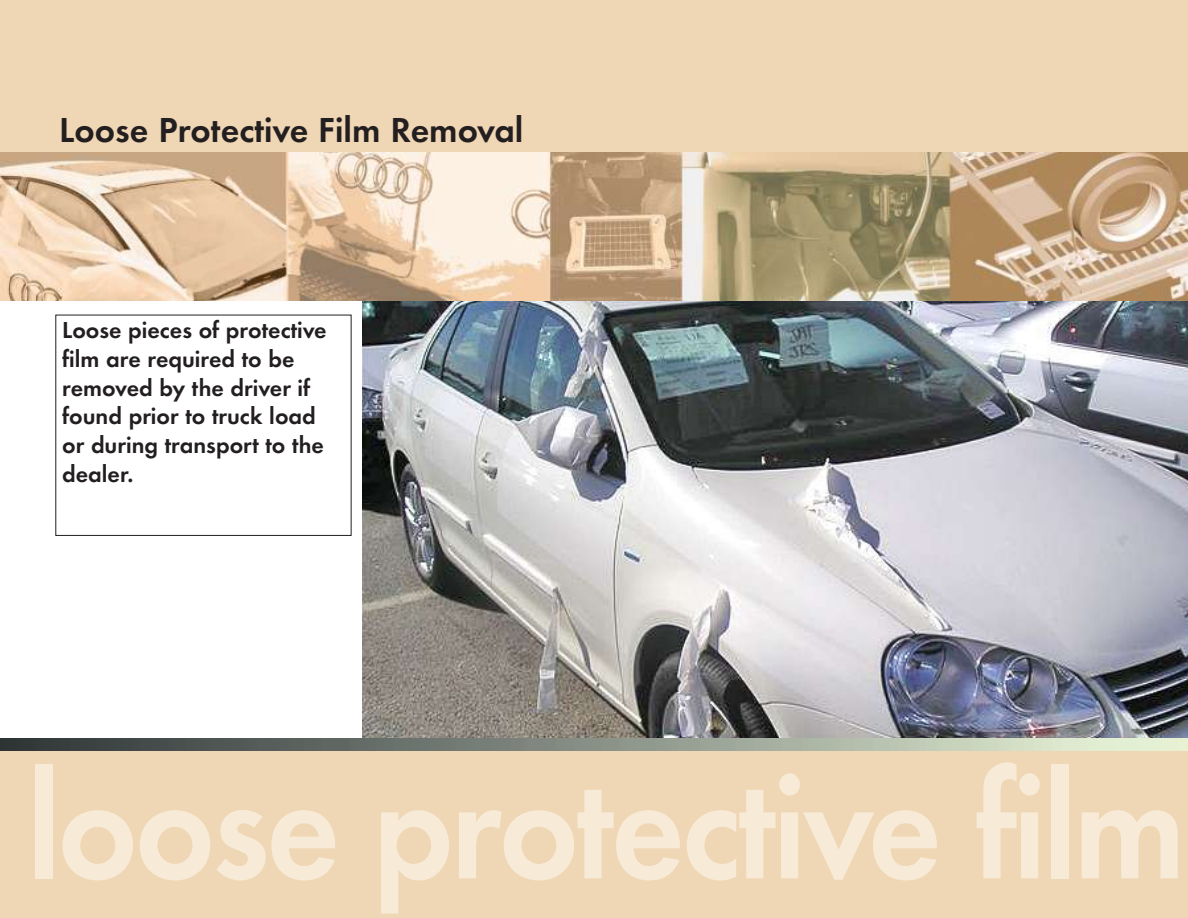
<style>
.page{position:relative;width:1188px;height:918px;background:#fff}
.page>*{position:absolute;margin:0;border:0;box-sizing:border-box;transform-origin:0 0}
.t1{font:600 152.55px "Futura EF";letter-spacing:-.025em;color:#f7ebd8;scale:.93 1}
.t2{font:600 36px "Futura EF";color:#231f20}
.t3{font:600 24px/28.8px "Futura EF";color:#231f20}
</style>
<div class="page">
<div style="left:0;top:0;width:1188px;height:171px;background:#efd6b4"></div>
<img style="left:362px;top:301px;width:826px;height:437px">
<img style="left:1px;top:152px;width:1187px;height:149px">
<div style="left:0;top:739px;width:1188px;height:179px;background:#efd6b4"></div>
<img style="left:0;top:738px;width:1188px;height:13px">
<h2 class="t2" style="left:59px;top:115px;width:466px">Loose Protective Film Removal</h2>
<p class="t3" style="left:62px;top:317px;width:266px">Loose pieces of protective film are required to be removed by the driver if found prior to truck load or during transport to the dealer.</p>
<h1 class="t1" style="left:27px;top:764px;width:1248px">loose protective film</h1>
</div>
